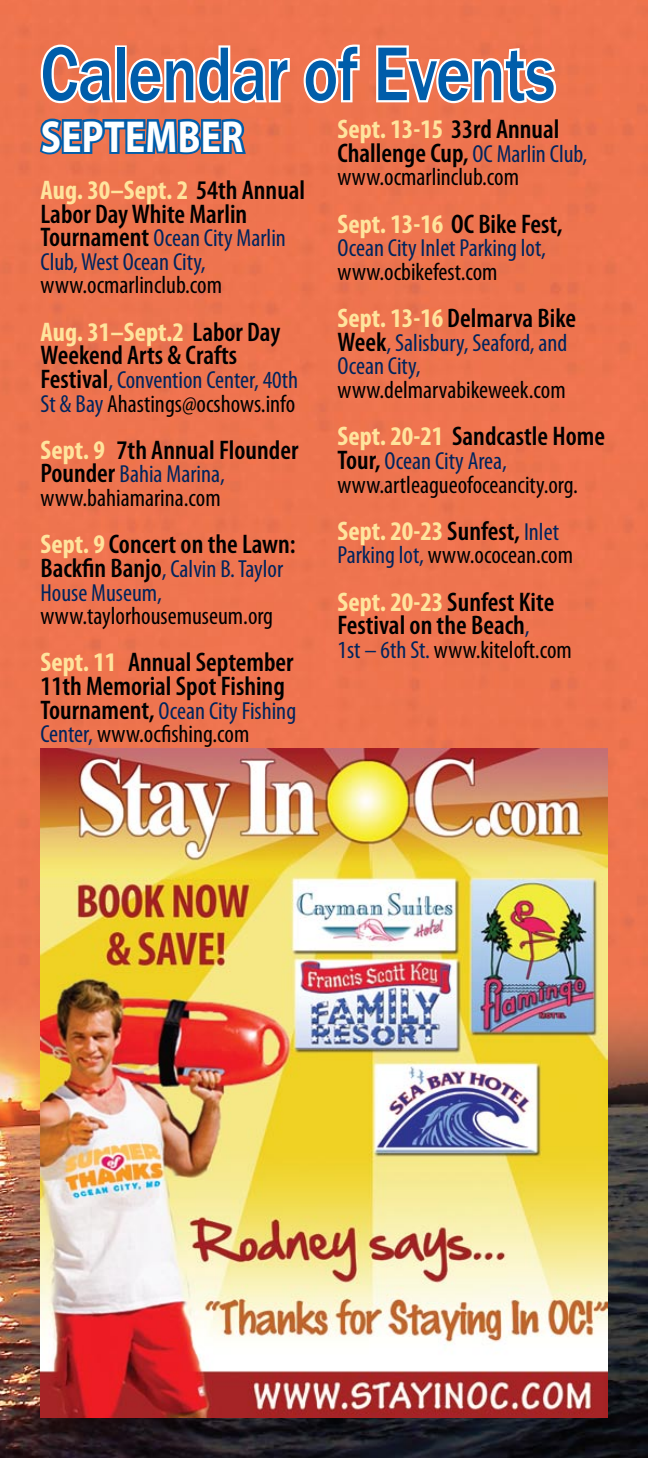
<style>
.page{position:relative;width:648px;height:1458px;background:#fff}
.page>*{position:absolute;margin:0;border:0;box-sizing:border-box;transform-origin:0 0}
.t1{font:500 78.75px "Franklin Gothic";letter-spacing:-.01em;color:#005daa;scale:.84 1}
.t2{font:700 45px "Myriad Pro";letter-spacing:.01em;color:#fff;scale:.84 1}
.t3{font:600 condensed 27px/23.6px "Myriad Pro";color:#000}
.t4{font:700 condensed 27px "Myriad Pro";color:#ffe49d}
.t5{font:condensed 24.75px/23.6px "Myriad Pro";color:#00245d}
.t6{font:condensed 24.75px/23.6px "Myriad Pro";color:#000}
.s1{font-weight:700;color:#ffe49d}
.s2{font-weight:600;font-size:27px;color:#000}
.s3{color:#000}
.s4{font-weight:600;font-size:27px}
.s5{color:#00245d}
.s6{font-weight:400;font-size:24.75px;color:#00245d}
.s7{font-weight:600;color:#000}
</style>
<div class="page">
<img style="left:0;top:0;width:648px;height:1458px">
<svg style="left:301px;top:42px;width:61px;height:63px"></svg>
<svg style="left:374px;top:43px;width:185px;height:64px"></svg>
<svg style="left:36px;top:0;width:256px;height:200px;background:#d5836f"></svg>
<img style="left:40px;top:749px;width:568px;height:668px">
<h1 class="t1" style="left:40px;top:25px;width:614px">Calendar of Events</h1>
<h2 class="t2" style="left:41px;top:107px;width:243px">SEPTEMBER</h2>
<p class="t3" style="left:40px;top:179px;width:266px"><span class="s1">Aug. 30–Sept. 2</span> 54th Annual<br>Labor Day White Marlin</p>
<p class="t5" style="left:40px;top:226px;width:247px"><span class="s2">Tournament</span> Ocean City Marlin<br>Club, West Ocean City,</p>
<p class="t6" style="left:41px;top:273px;width:183px">www.ocmarlinclub.com</p>
<p class="t3" style="left:40px;top:320px;width:241px"><span class="s1">Aug. 31–Sept.2</span> Labor Day<br>Weekend Arts &amp; Crafts</p>
<p class="t5" style="left:40px;top:368px;width:259px"><span class="s2">Festival</span>, Convention Center, 40th<br>St &amp; Bay <span class="s3">Ahastings@ocshows.info</span></p>
<p class="t3" style="left:40px;top:439px;width:259px"><span class="s1">Sept. 9</span> 7th Annual Flounder</p>
<p class="t6" style="left:40px;top:462px;width:186px"><span class="s4">Pounder</span> <span class="s5">Bahia Marina, </span>www.bahiamarina.com</p>
<p class="t3" style="left:40px;top:533px;width:257px"><span class="s1">Sept. 9</span> Concert on the Lawn:</p>
<p class="t5" style="left:40px;top:557px;width:244px"><span class="s2">Backfin Banjo</span>, Calvin B. Taylor<br>House Museum,</p>
<p class="t6" style="left:40px;top:604px;width:234px">www.taylorhousemuseum.org</p>
<p class="t3" style="left:40px;top:651px;width:255px"><span class="s1">Sept. 11</span> Annual September<br>11th Memorial Spot Fishing</p>
<p class="t5" style="left:40px;top:698px;width:257px"><span class="s2">Tournament,</span> Ocean City Fishing<br>Center, <span class="s3">www.ocfishing.com</span></p>
<p class="t3" style="left:337px;top:118px;width:251px"><span class="s1">Sept. 13-15</span> 33rd Annual<br>Challenge Cup, <span class="s6">OC Marlin Club,</span></p>
<p class="t6" style="left:337px;top:165px;width:183px">www.ocmarlinclub.com</p>
<p class="t3" style="left:338px;top:212px;width:227px"><span class="s1">Sept. 13-16</span> OC Bike Fest,</p>
<p class="t5" style="left:338px;top:236px;width:210px">Ocean City Inlet Parking lot,</p>
<p class="t6" style="left:338px;top:260px;width:162px">www.ocbikefest.com</p>
<p class="t3" style="left:338px;top:307px;width:240px"><span class="s1">Sept. 13-16</span> Delmarva Bike</p>
<p class="t5" style="left:337px;top:331px;width:232px"><span class="s2">Week</span>, Salisbury, Seaford, and<br>Ocean City,</p>
<p class="t6" style="left:337px;top:378px;width:230px">www.delmarvabikeweek.com</p>
<p class="t3" style="left:338px;top:425px;width:269px"><span class="s1">Sept. 20-21</span> Sandcastle Home</p>
<p class="t6" style="left:337px;top:449px;width:242px"><span class="s4">Tour,</span> <span class="s5">Ocean City Area, </span>www.artleagueofoceancity.org.</p>
<p class="t4" style="left:338px;top:514px;width:223px">Sept. 20-23 <span class="s7">Sunfest,</span> <span class="s6">Inlet</span></p>
<p class="t6" style="left:337px;top:543px;width:237px"><span class="s5">Parking lot,</span> www.ococean.com</p>
<p class="t3" style="left:337px;top:590px;width:218px"><span class="s1">Sept. 20-23</span> Sunfest Kite<br>Festival on the Beach<span class="s6">,</span></p>
<p class="t6" style="left:337px;top:638px;width:236px"><span class="s5">1st – 6th St.</span> www.kiteloft.com</p>
</div>
